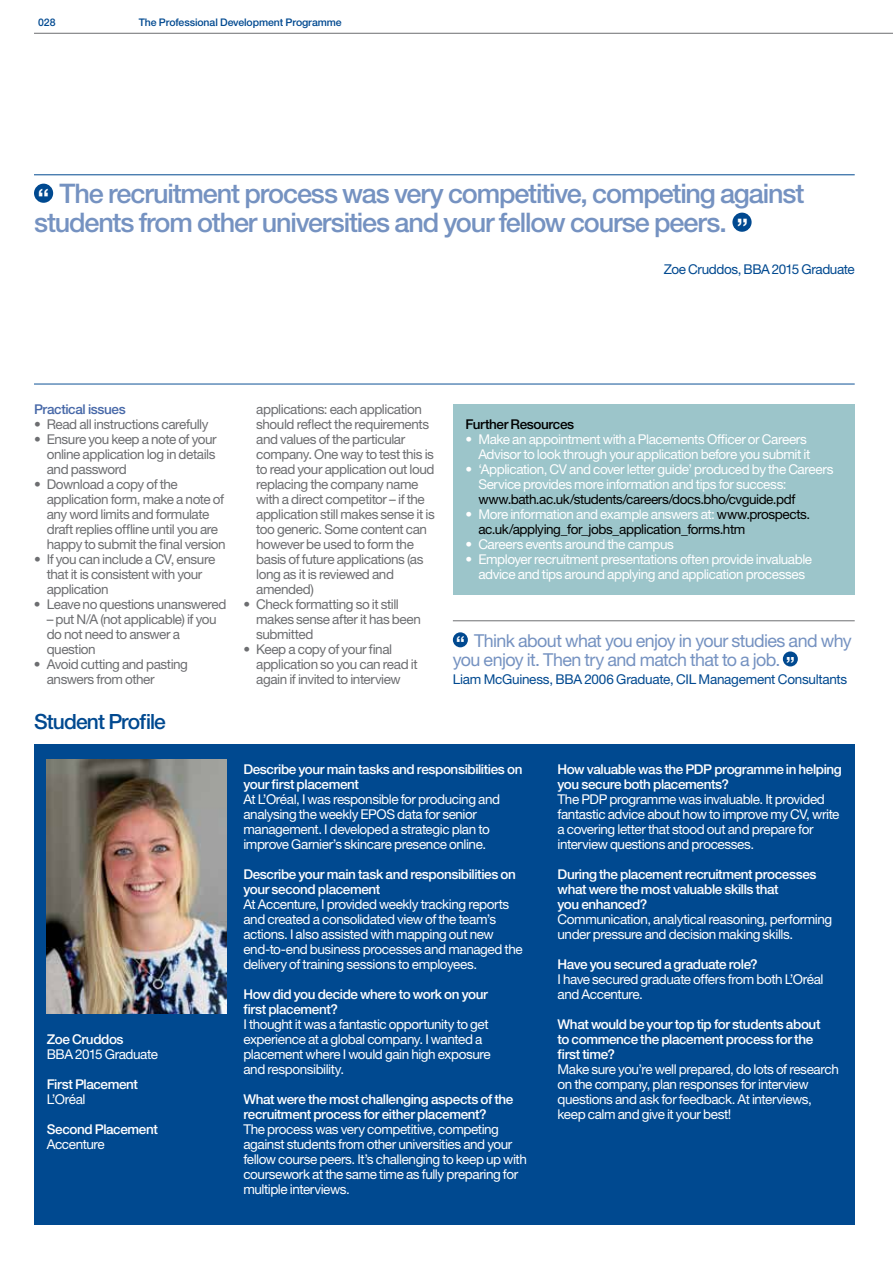
<style>
.page{position:relative;width:893px;height:1263px;background:#fff}
.page>*{position:absolute;margin:0;border:0;box-sizing:border-box;transform-origin:0 0}
.t1{font:500 27px/28.5px "Helvetica Neue LT Std";letter-spacing:-.045em;color:#7592c1}
.t2{font:500 27px "Helvetica Neue LT Std";color:#fff}
.t3{font:500 21px "Helvetica Neue LT Std";letter-spacing:-.045em;color:#004990}
.t4{font:500 21px "Helvetica Neue LT Std";color:#fff}
.t5{font:17.85px/19.5px "Helvetica Neue LT Std";letter-spacing:-.035em;color:#7592c1}
.t6{font:13.5px/15px "Helvetica Neue LT Std";letter-spacing:-.03em;color:#fff}
.t7{font:13.5px/15px "Helvetica Neue LT Std";letter-spacing:-.03em;color:#6d6e71}
.t8{font:500 13.5px/15px "Helvetica Neue LT Std";letter-spacing:-.03em;color:#fff}
.t9{font:13.5px/15px "Helvetica Neue LT Std";letter-spacing:-.03em;color:#000}
.t10{font:13.5px "Helvetica Neue LT Std";letter-spacing:-.025em;color:#004990}
.t11{font:500 13.5px "Helvetica Neue LT Std";letter-spacing:-.03em;color:#000}
.t12{font:500 13.5px "Helvetica Neue LT Std";letter-spacing:-.03em;color:#4768a8}
.t13{font:500 10.5px "Helvetica Neue LT Std";letter-spacing:-.01em;color:#004990}
.s1{color:#fff}
</style>
<div class="page">
<hr style="left:34px;top:384px;width:821px;height:1px;background:#004990">
<hr style="left:34px;top:33px;width:859px;height:1px;background:#6d6e71">
<hr style="left:34px;top:174px;width:821px;height:1px;background:#004990">
<div style="left:34px;top:184px;width:19px;height:19px;background:#004990;border-radius:50%"></div>
<div style="left:732px;top:213px;width:20px;height:19px;background:#004990;border-radius:50%"></div>
<div style="left:34px;top:744px;width:821px;height:480px;background:#004990"></div>
<div style="left:453px;top:404px;width:402px;height:190px;background:#9cc5ca"></div>
<img style="left:47px;top:759px;width:179px;height:254px">
<hr style="left:453px;top:620px;width:402px;height:1px;background:#6d6e71">
<div style="left:453px;top:632px;width:15px;height:15px;background:#004990;border-radius:50%"></div>
<div style="left:783px;top:651px;width:15px;height:15px;background:#004990;border-radius:50%"></div>
<p class="t13" style="left:38px;top:16px;width:19px">028</p>
<p class="t13" style="left:139px;top:16px;width:204px">The Professional Development Programme</p>
<h1 class="t1" style="left:34px;top:179px;width:772px;text-indent:26px">The recruitment process was very competitive, competing against students from other universities and your fellow course peers.</h1>
<p class="t10" style="left:664px;top:261px;width:192px">Zoe Cruddos, BBA 2015 Graduate</p>
<h1 class="t2" style="left:38px;top:182px;width:13px">“</h1>
<h1 class="t2" style="left:737px;top:212px;width:13px">”</h1>
<p class="t12" style="left:34px;top:401px;width:93px">Practical issues</p>
<p class="t7" style="left:34px;top:417px;width:176px">• Read all instructions carefully</p>
<p class="t7" style="left:47px;top:432px;width:171px;text-align:justify;text-indent:-13px">• Ensure you keep a note of your online application log in details and password</p>
<p class="t7" style="left:47px;top:477px;width:181px;text-indent:-13px">• Download a copy of the application form, make a note of any word limits and formulate draft replies offline until you are happy to submit the final version</p>
<p class="t7" style="left:47px;top:552px;width:170px;text-indent:-13px">• If you can include a CV, ensure that it is consistent with your application</p>
<p class="t7" style="left:34px;top:596px;width:194px">• Leave no questions unanswered</p>
<p class="t7" style="left:47px;top:611px;width:171px">– put N/A (not applicable) if you do not need to answer a question</p>
<p class="t7" style="left:47px;top:656px;width:143px;text-indent:-13px">• Avoid cutting and pasting answers from other</p>
<h2 class="t3" style="left:34px;top:709px;width:133px">Student Profile</h2>
<p class="t8" style="left:47px;top:1032px;width:78px">Zoe Cruddos</p>
<p class="t6" style="left:47px;top:1047px;width:113px">BBA 2015 Graduate</p>
<p class="t8" style="left:47px;top:1077px;width:93px">First Placement</p>
<p class="t6" style="left:47px;top:1092px;width:40px">L’Oréal</p>
<p class="t8" style="left:47px;top:1122px;width:113px">Second Placement</p>
<p class="t6" style="left:47px;top:1137px;width:60px">Accenture</p>
<p class="t7" style="left:256px;top:402px;width:180px">applications: each application should reflect the requirements and values of the particular company. One way to test this is to read your application out loud replacing the company name with a direct competitor – if the application still makes sense it is too generic. Some content can however be used to form the basis of future applications (as long as it is reviewed and amended)</p>
<p class="t7" style="left:256px;top:596px;width:166px;text-indent:-13px">• Check formatting so it still makes sense after it has been submitted</p>
<p class="t7" style="left:256px;top:641px;width:163px;text-indent:-13px">• Keep a copy of your final application so you can read it again if invited to interview</p>
<p class="t11" style="left:466px;top:416px;width:110px">Further Resources</p>
<p class="t6" style="left:466px;top:432px;width:346px;text-align:right">• Make an appointment with a Placements Officer or Careers<br>Advisor to look through your application before you submit it</p>
<p class="t6" style="left:478px;top:462px;width:357px;text-indent:-13px">• ‘Application, CV and cover letter guide’ produced by the Careers<br>Service provides more information and tips for success:</p>
<p class="t9" style="left:478px;top:492px;width:318px">www.bath.ac.uk/students/careers/docs.bho/cvguide.pdf</p>
<p class="t9" style="left:478px;top:507px;width:333px;text-indent:-13px"><span class="s1">• More information and example answers at:</span> www.prospects. ac.uk/applying_for_jobs_application_forms.htm</p>
<p class="t6" style="left:466px;top:537px;width:210px">• Careers events around the campus</p>
<p class="t6" style="left:466px;top:552px;width:348px;text-align:center">• Employer recruitment presentations often provide invaluable advice and tips around applying and application processes</p>
<h3 class="t5" style="left:453px;top:630px;width:400px;text-indent:21px">Think about what you enjoy in your studies and why you enjoy it. Then try and match that to a job.</h3>
<p class="t10" style="left:453px;top:671px;width:396px">Liam McGuiness, BBA 2006 Graduate, CIL Management Consultants</p>
<h2 class="t4" style="left:456px;top:631px;width:11px">“</h2>
<h2 class="t4" style="left:786px;top:652px;width:11px">”</h2>
<p class="t8" style="left:243px;top:762px;width:280px">Describe your main tasks and responsibilities on your first placement</p>
<p class="t6" style="left:243px;top:791px;width:258px">At L’Oréal, I was responsible for producing and analysing the weekly EPOS data for senior management. I developed a strategic plan to improve Garnier’s skincare presence online.</p>
<p class="t8" style="left:243px;top:867px;width:274px">Describe your main task and responsibilities on your second placement</p>
<p class="t6" style="left:243px;top:896px;width:281px">At Accenture, I provided weekly tracking reports and created a consolidated view of the team’s actions. I also assisted with mapping out new end-to-end business processes and managed the delivery of training sessions to employees.</p>
<p class="t8" style="left:243px;top:987px;width:246px">How did you decide where to work on your first placement?</p>
<p class="t6" style="left:243px;top:1016px;width:249px">I thought it was a fantastic opportunity to get experience at a global company. I wanted a placement where I would gain high exposure and responsibility.</p>
<p class="t8" style="left:243px;top:1092px;width:271px">What were the most challenging aspects of the recruitment process for either placement?</p>
<p class="t6" style="left:243px;top:1121px;width:285px">The process was very competitive, competing against students from other universities and your fellow course peers. It’s challenging to keep up with coursework at the same time as fully preparing for multiple interviews.</p>
<p class="t8" style="left:557px;top:762px;width:286px">How valuable was the PDP programme in helping you secure both placements?</p>
<p class="t6" style="left:557px;top:791px;width:283px">The PDP programme was invaluable. It provided fantastic advice about how to improve my CV, write a covering letter that stood out and prepare for interview questions and processes.</p>
<p class="t8" style="left:557px;top:866px;width:261px">During the placement recruitment processes what were the most valuable skills that<br>you enhanced?</p>
<p class="t6" style="left:557px;top:911px;width:276px">Communication, analytical reasoning, performing under pressure and decision making skills.</p>
<p class="t8" style="left:557px;top:956px;width:202px">Have you secured a graduate role?</p>
<p class="t6" style="left:557px;top:971px;width:268px">I have secured graduate offers from both L’Oréal and Accenture.</p>
<p class="t8" style="left:557px;top:1016px;width:264px">What would be your top tip for students about to commence the placement process for the first time?</p>
<p class="t6" style="left:557px;top:1061px;width:283px">Make sure you’re well prepared, do lots of research on the company, plan responses for interview questions and ask for feedback. At interviews, keep calm and give it your best!</p>
</div>
